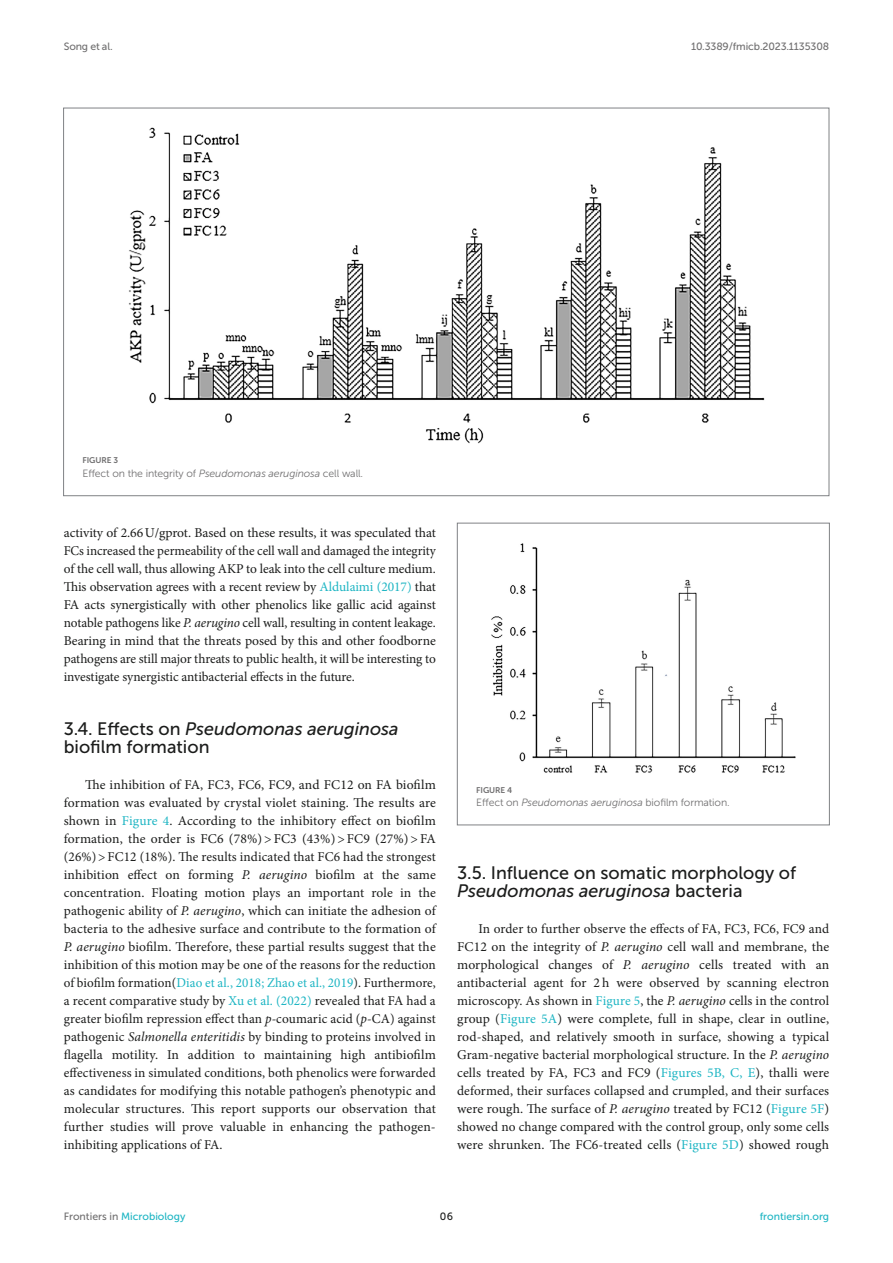
<style>
.page{position:relative;width:893px;height:1263px;background:#fff}
.page>*{position:absolute;margin:0;border:0;box-sizing:border-box;transform-origin:0 0}
.HEAD_2{font:18px/18px "Museo Sans 500";color:#1b1c1b}
.TEXT_FLUSH{font:13.5px/18px "Minion Pro";color:#1b1c1b;text-align:justify}
.FIG_LEG{font:10.5px "Museo Sans 300";letter-spacing:-.01em;color:#706f70}
.t1{font:10.5px "Museo Sans 500";color:#1db5c3}
.t2{font:10.5px "Museo Sans 500";letter-spacing:-.015em;color:#706f70}
.t3{font:10.5px "Museo Sans 500";color:#1b1c1b}
.FIG_HD{font:8.25px "Museo Sans 700";letter-spacing:-.01em;color:#706f70}
.s1{font-style:italic}
.s2{color:#1db5c3}
.s3{color:#706f70}
</style>
<div class="page">
<img style="left:491px;top:543px;width:305px;height:230px">
<div style="left:457px;top:523px;width:373px;height:302px;border:1px solid #808285"></div>
<img style="left:128px;top:127px;width:637px;height:317px">
<p class="t2" style="left:64px;top:41px;width:50px">Song et al.</p>
<p class="t2" style="left:691px;top:41px;width:140px">10.3389/fmicb.2023.1135308</p>
<p class="FIG_HD" style="left:83px;top:456px;width:37px">FIGURE 3</p>
<p class="FIG_LEG" style="left:83px;top:467px;width:282px">Effect on the integrity of <span class="s1">Pseudomonas aeruginosa</span> cell wall.</p>
<p class="TEXT_FLUSH" style="left:64px;top:524px;width:374px">activity of 2.66U/gprot. Based on these results, it was speculated that FCs increased the permeability of the cell wall and damaged the integrity of the cell wall, thus allowing AKP to leak into the cell culture medium.<br>This observation agrees with a recent review by <span class="s2">Aldulaimi (2017)</span> that FA acts synergistically with other phenolics like gallic acid against notable pathogens like <span class="s1">P. aerugino</span> cell wall, resulting in content leakage.<br>Bearing in mind that the threats posed by this and other foodborne pathogens are still major threats to public health, it will be interesting to investigate synergistic antibacterial effects in the future.</p>
<p class="HEAD_2" style="left:64px;top:720px;width:336px">3.4. Effects on <span class="s1">Pseudomonas aeruginosa </span>biofilm formation</p>
<p class="TEXT_FLUSH" style="left:64px;top:776px;width:374px;text-indent:21px">The inhibition of FA, FC3, FC6, FC9, and FC12 on FA biofilm formation was evaluated by crystal violet staining. The results are shown in <span class="s2">Figure 4</span>. According to the inhibitory effect on biofilm formation, the order is FC6 (78%) &gt; FC3 (43%) &gt; FC9 (27%) &gt; FA (26%) &gt; FC12 (18%). The results indicated that FC6 had the strongest inhibition effect on forming <span class="s1">P. aerugino</span> biofilm at the same concentration. Floating motion plays an important role in the pathogenic ability of <span class="s1">P. aerugino</span>, which can initiate the adhesion of bacteria to the adhesive surface and contribute to the formation of <span class="s1">P. aerugino</span> biofilm. Therefore, these partial results suggest that the inhibition of this motion may be one of the reasons for the reduction of biofilm formation(<span class="s2">Diao et al., 2018; Zhao et al., 2019</span>). Furthermore, a recent comparative study by <span class="s2">Xu et al. (2022)</span> revealed that FA had a greater biofilm repression effect than <span class="s1">p-</span>coumaric acid (<span class="s1">p-</span>CA) against pathogenic <span class="s1">Salmonella enteritidis</span> by binding to proteins involved in flagella motility. In addition to maintaining high antibiofilm effectiveness in simulated conditions, both phenolics were forwarded as candidates for modifying this notable pathogen’s phenotypic and molecular structures. This report supports our observation that further studies will prove valuable in enhancing the pathogen&shy;inhibiting applications of FA.</p>
<p class="FIG_HD" style="left:476px;top:785px;width:37px">FIGURE 4</p>
<p class="FIG_LEG" style="left:476px;top:797px;width:255px">Effect on <span class="s1">Pseudomonas aeruginosa</span> biofilm formation.</p>
<p class="HEAD_2" style="left:457px;top:864px;width:341px">3.5. Influence on somatic morphology of<br><span class="s1">Pseudomonas aeruginosa</span> bacteria</p>
<p class="TEXT_FLUSH" style="left:457px;top:920px;width:374px;text-indent:21px">In order to further observe the effects of FA, FC3, FC6, FC9 and FC12 on the integrity of <span class="s1">P. aerugino</span> cell wall and membrane, the morphological changes of <span class="s1">P. aerugino</span> cells treated with an antibacterial agent for 2 h were observed by scanning electron microscopy. As shown in <span class="s2">Figure 5</span>, the <span class="s1">P. aerugino</span> cells in the control group (<span class="s2">Figure 5A</span>) were complete, full in shape, clear in outline, rod-shaped, and relatively smooth in surface, showing a typical Gram-negative bacterial morphological structure. In the <span class="s1">P. aerugino </span>cells treated by FA, FC3 and FC9 (<span class="s2">Figures 5B, C, E</span>), thalli were deformed, their surfaces collapsed and crumpled, and their surfaces were rough. The surface of <span class="s1">P. aerugino</span> treated by FC12 (<span class="s2">Figure 5F</span>) showed no change compared with the control group, only some cells were shrunken. The FC6-treated cells (<span class="s2">Figure 5D</span>) showed rough</p>
<p class="t1" style="left:64px;top:1211px;width:123px"><span class="s3">Frontiers in</span> Microbiology</p>
<p class="t3" style="left:440px;top:1211px;width:15px">06</p>
<p class="t1" style="left:760px;top:1211px;width:71px">frontiersin.org</p>
</div>
